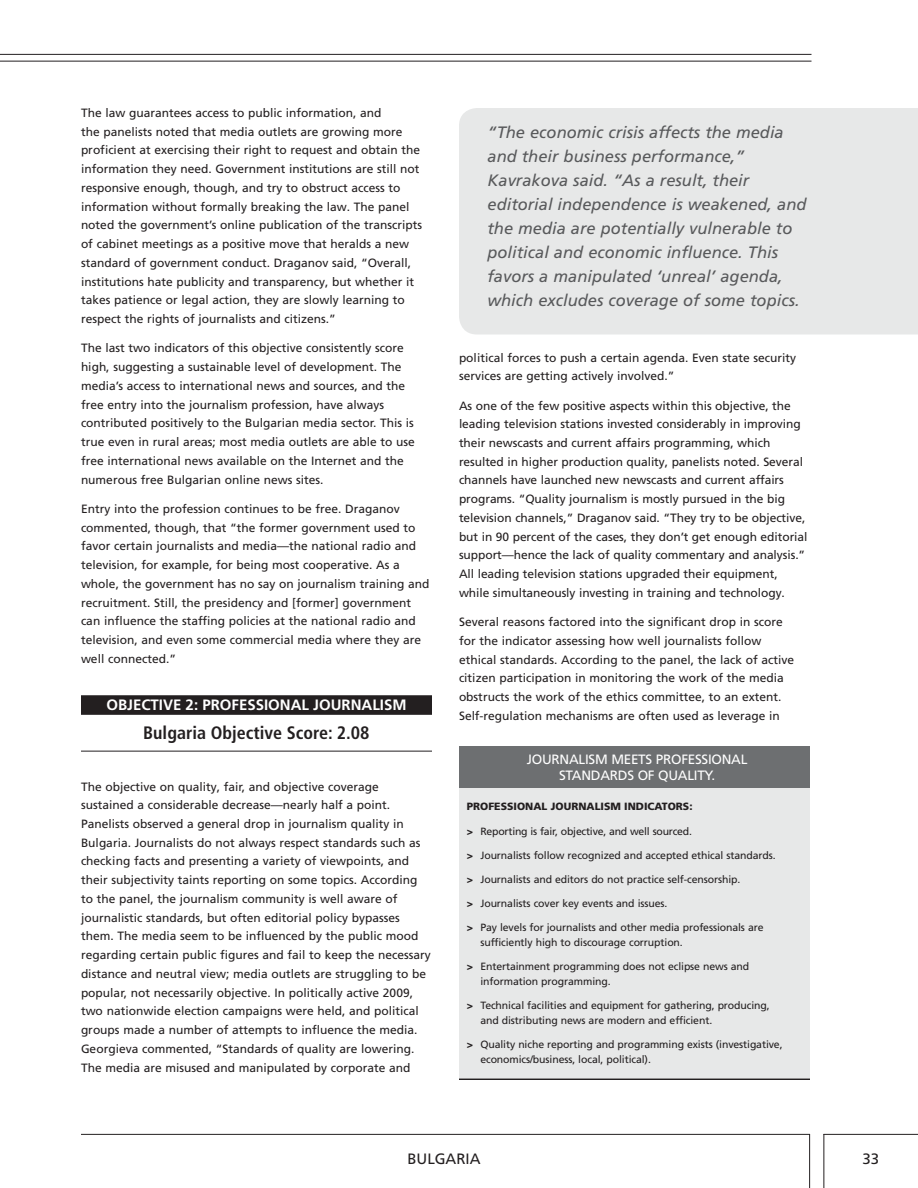
<style>
.page{position:relative;width:918px;height:1188px;background:#fff}
.page>*{position:absolute;margin:0;border:0;box-sizing:border-box;transform-origin:0 0}
.t1{font:700 condensed 18px "Frutiger";color:#231f20}
.t2{font:italic 16.5px/24px "Frutiger LT Pro";color:#58595b}
.t3{font:700 15px "Frutiger LT Pro";color:#fff}
.t4{font:15px "Frutiger LT Pro";color:#231f20}
.t5{font:13.5px "Frutiger LT Pro";color:#fff}
.t6{font:12px/18.8px "Frutiger LT Pro";color:#231f20}
.t7{font:10.5px/15px "Frutiger LT Pro";letter-spacing:-.01em;color:#231f20}
.t8{font:900 10.5px "Frutiger";color:#231f20}
.s1{font-family:"Frutiger";font-weight:900}
</style>
<div class="page">
<hr style="left:81px;top:1134px;width:729px;height:1px;background:#231f20">
<hr style="left:809px;top:1134px;width:1px;height:54px;background:#231f20">
<hr style="left:823px;top:1134px;width:1px;height:54px;background:#231f20">
<hr style="left:823px;top:1134px;width:95px;height:1px;background:#231f20">
<hr style="left:0;top:61px;width:812px;height:1px;background:#231f20">
<hr style="left:0;top:54px;width:812px;height:1px;background:#231f20">
<div style="left:81px;top:695px;width:351px;height:15px;background:#231f20"></div>
<div style="left:81px;top:709px;width:351px;height:6px;background:#231f20"></div>
<hr style="left:81px;top:751px;width:351px;height:1px;background:#231f20">
<div style="left:459px;top:780px;width:351px;height:298px;background:#e7e8e8"></div>
<div style="left:459px;top:746px;width:351px;height:42px;background:#6d6f71"></div>
<hr style="left:459px;top:1078px;width:351px;height:2px;background:#231f20">
<div style="left:459px;top:108px;width:459px;height:226px;background:#e7e8e8"></div>
<p class="t6" style="left:81px;top:104px;width:343px">The law guarantees access to public information, and<br>the panelists noted that media outlets are growing more proficient at exercising their right to request and obtain the information they need. Government institutions are still not responsive enough, though, and try to obstruct access to information without formally breaking the law. The panel noted the government’s online publication of the transcripts of cabinet meetings as a positive move that heralds a new standard of government conduct. Draganov said, “Overall, institutions hate publicity and transparency, but whether it takes patience or legal action, they are slowly learning to respect the rights of journalists and citizens.”</p>
<p class="t6" style="left:81px;top:339px;width:335px">The last two indicators of this objective consistently score high, suggesting a sustainable level of development. The media’s access to international news and sources, and the free entry into the journalism profession, have always contributed positively to the Bulgarian media sector. This is true even in rural areas; most media outlets are able to use free international news available on the Internet and the numerous free Bulgarian online news sites.</p>
<p class="t6" style="left:81px;top:499px;width:350px">Entry into the profession continues to be free. Draganov commented, though, that “the former government used to favor certain journalists and media—the national radio and television, for example, for being most cooperative. As a whole, the government has no say on journalism training and recruitment. Still, the presidency and [former] government can influence the staffing policies at the national radio and television, and even some commercial media where they are well connected.”</p>
<p class="t3" style="left:106px;top:696px;width:21px">OBJECTIVE</p>
<p class="t3" style="left:186px;top:696px;width:35px">2: PROFESSIONAL</p>
<p class="t3" style="left:313px;top:696px;width:17px">JOURNALISM</p>
<h1 class="t1" style="left:143px;top:722px;width:228px">Bulgaria Objective Score: 2.08</h1>
<p class="t6" style="left:81px;top:777px;width:351px">The objective on quality, fair, and objective coverage sustained a considerable decrease—nearly half a point.<br>Panelists observed a general drop in journalism quality in Bulgaria. Journalists do not always respect standards such as checking facts and presenting a variety of viewpoints, and their subjectivity taints reporting on some topics. According to the panel, the journalism community is well aware of journalistic standards, but often editorial policy bypasses them. The media seem to be influenced by the public mood regarding certain public figures and fail to keep the necessary distance and neutral view; media outlets are struggling to be popular, not necessarily objective. In politically active 2009, two nationwide election campaigns were held, and political groups made a number of attempts to influence the media.<br>Georgieva commented, “Standards of quality are lowering.<br>The media are misused and manipulated by corporate and</p>
<p class="t2" style="left:488px;top:121px;width:321px">“The economic crisis affects the media and their business performance,” Kavrakova said. “As a result, their editorial independence is weakened, and the media are potentially vulnerable to political and economic influence. This favors a manipulated ‘unreal’ agenda, which excludes coverage of some topics.</p>
<p class="t6" style="left:459px;top:348px;width:339px">political forces to push a certain agenda. Even state security services are getting actively involved.”</p>
<p class="t6" style="left:459px;top:396px;width:350px">As one of the few positive aspects within this objective, the leading television stations invested considerably in improving their newscasts and current affairs programming, which resulted in higher production quality, panelists noted. Several channels have launched new newscasts and current affairs programs. “Quality journalism is mostly pursued in the big television channels,” Draganov said. “They try to be objective, but in 90 percent of the cases, they don’t get enough editorial support—hence the lack of quality commentary and analysis.” All leading television stations upgraded their equipment, while simultaneously investing in training and technology.</p>
<p class="t6" style="left:459px;top:613px;width:337px">Several reasons factored into the significant drop in score for the indicator assessing how well journalists follow ethical standards. According to the panel, the lack of active citizen participation in monitoring the work of the media obstructs the work of the ethics committee, to an extent.<br>Self-regulation mechanisms are often used as leverage in</p>
<p class="t5" style="left:527px;top:751px;width:15px">Journalism</p>
<p class="t5" style="left:611px;top:751px;width:9px">meets</p>
<p class="t5" style="left:656px;top:751px;width:9px">professional</p>
<p class="t5" style="left:559px;top:768px;width:10px">standards</p>
<p class="t5" style="left:638px;top:768px;width:30px">of quality</p>
<p class="t5" style="left:712px;top:768px;width:5px">.</p>
<p class="t8" style="left:467px;top:800px;width:227px">PROFESSIONAL JOURNALISM INDICATORS:</p>
<p class="t7" style="left:467px;top:824px;width:227px"><span class="s1">&gt;</span> Reporting is fair, objective, and well sourced.</p>
<p class="t7" style="left:467px;top:848px;width:310px"><span class="s1">&gt;</span> Journalists follow recognized and accepted ethical standards.</p>
<p class="t7" style="left:467px;top:872px;width:275px"><span class="s1">&gt;</span> Journalists and editors do not practice self-censorship.</p>
<p class="t7" style="left:467px;top:896px;width:202px"><span class="s1">&gt;</span> Journalists cover key events and issues.</p>
<p class="t7" style="left:480px;top:920px;width:285px;text-indent:-14px"><span class="s1">&gt;</span> Pay levels for journalists and other media professionals are sufficiently high to discourage corruption.</p>
<p class="t7" style="left:480px;top:959px;width:270px;text-indent:-14px"><span class="s1">&gt;</span> Entertainment programming does not eclipse news and information programming.</p>
<p class="t7" style="left:480px;top:998px;width:291px;text-indent:-14px"><span class="s1">&gt;</span> Technical facilities and equipment for gathering, producing, and distributing news are modern and efficient.</p>
<p class="t7" style="left:480px;top:1037px;width:304px;text-indent:-14px"><span class="s1">&gt;</span> Quality niche reporting and programming exists (investigative, economics/business, local, political).</p>
<p class="t4" style="left:407px;top:1150px;width:20px">Bulgaria</p>
<p class="t4" style="left:862px;top:1150px;width:18px">33</p>
</div>
